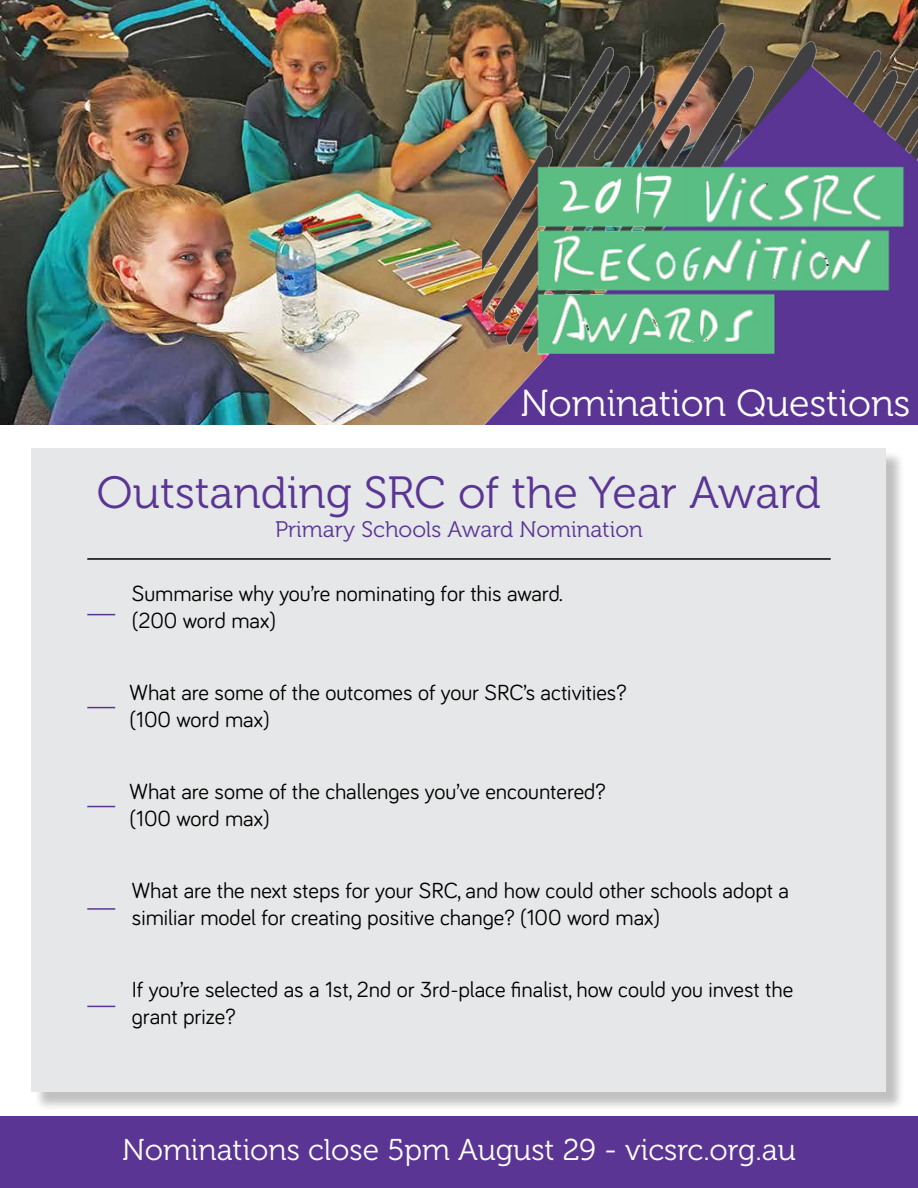
<style>
.page{position:relative;width:918px;height:1188px;background:#fff}
.page>*{position:absolute;margin:0;border:0;box-sizing:border-box;transform-origin:0 0}
.t1{font:45px "Museo 300";color:#5a3594}
.t2{font:37.5px "Museo 300";color:#fff}
.t3{font:30px "Museo 300";color:#fff}
.t4{font:22.5px/27px "Bariol";color:#000}
.t5{font:22.5px "Museo 300";color:#5a3594}
</style>
<div class="page">
<img style="left:0;top:0;width:918px;height:425px">
<img style="left:482px;top:23px;width:436px;height:402px">
<div style="left:1px;top:1117px;width:916px;height:70px;background:#5a3594"></div>
<div style="left:0;top:1116px;width:918px;height:72px;border:2px solid #5a3594"></div>
<div style="left:34px;top:451px;width:871px;height:660px;background:#000;opacity:.25"></div>
<div style="left:32px;top:449px;width:854px;height:643px;background:#e6e7e8"></div>
<hr style="left:87px;top:558px;width:744px;height:2px;background:#000">
<svg style="left:87px;top:707px;width:28px;height:1px"></svg>
<svg style="left:87px;top:614px;width:28px;height:1px"></svg>
<svg style="left:87px;top:806px;width:28px;height:1px"></svg>
<hr style="left:87px;top:908px;width:28px;height:2px;background:#5a3594">
<svg style="left:87px;top:1006px;width:28px;height:1px"></svg>
<h2 class="t2" style="left:521px;top:382px;width:391px">Nomination Questions</h2>
<h1 class="t1" style="left:97px;top:468px;width:726px">Outstanding SRC of the Year Award</h1>
<p class="t5" style="left:275px;top:517px;width:369px">Primary Schools Award Nomination</p>
<p class="t4" style="left:132px;top:579px;width:432px">Summarise why you’re nominating for this award. (200 word max)</p>
<p class="t4" style="left:130px;top:678px;width:499px">What are some of the outcomes of your SRC’s activities? (100 word max)</p>
<p class="t4" style="left:130px;top:777px;width:478px">What are some of the challenges you’ve encountered? (100 word max)</p>
<p class="t4" style="left:132px;top:876px;width:659px">What are the next steps for your SRC, and how could other schools adopt a similiar model for creating positive change? (100 word max)</p>
<p class="t4" style="left:132px;top:975px;width:663px">If you’re selected as a 1st, 2nd or 3rd-place finalist, how could you invest the grant prize?</p>
<h3 class="t3" style="left:122px;top:1134px;width:675px">Nominations close 5pm August 29 - vicsrc.org.au</h3>
</div>
